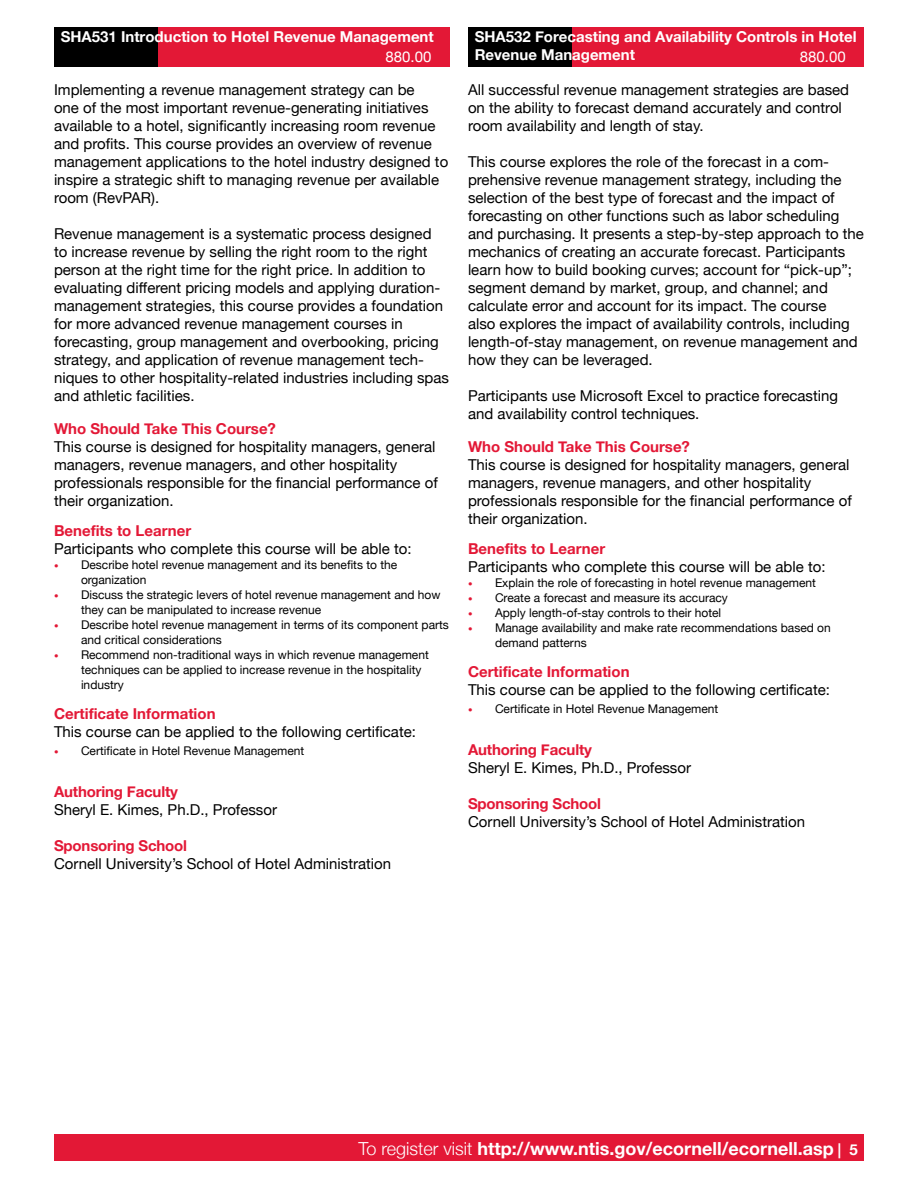
<style>
.page{position:relative;width:918px;height:1188px;background:#fff}
.page>*{position:absolute;margin:0;border:0;box-sizing:border-box;transform-origin:0 0}
.t1{font:700 18px "Helvetica Neue";color:#fff}
.t2{font:15px/18px "Helvetica Neue";color:#000}
.t3{font:700 15px "Helvetica Neue";color:#e31836}
.t4{font:700 15px/18px "Helvetica Neue";color:#fff}
.t5{font:15px "Helvetica Neue";color:#fff}
.t6{font:12px/15px "Helvetica Neue";color:#000}
.t7{font:9px/15px "Helvetica Neue";color:#e31836;text-align:justify}
.s1{font-weight:300}
.s2{font-size:15px}
</style>
<div class="page">
<div style="left:54px;top:1134px;width:810px;height:27px;background:#e31836"></div>
<div style="left:54px;top:27px;width:107px;height:40px;background:#000"></div>
<div style="left:159px;top:27px;width:291px;height:40px;background:#e31836"></div>
<div style="left:468px;top:27px;width:107px;height:40px;background:#000"></div>
<div style="left:573px;top:27px;width:291px;height:40px;background:#e31836"></div>
<p class="t4" style="left:61px;top:27px;width:375px">SHA531 Introduction to Hotel Revenue Management</p>
<p class="t4" style="left:475px;top:27px;width:383px;text-indent:60px">Forecasting and Availability Controls in Hotel<br>Revenue Management</p>
<p class="t2" style="left:468px;top:81px;width:383px">All successful revenue management strategies are based on the ability to forecast demand accurately and control room availability and length of stay.</p>
<p class="t2" style="left:468px;top:153px;width:397px">This course explores the role of the forecast in a com&shy;prehensive revenue management strategy, including the selection of the best type of forecast and the impact of forecasting on other functions such as labor scheduling and purchasing. It presents a step-by-step approach to the mechanics of creating an accurate forecast. Participants learn how to build booking curves; account for “pick-up”; segment demand by market, group, and channel; and calculate error and account for its impact. The course<br>also explores the impact of availability controls, including length-of-stay management, on revenue management and how they can be leveraged.</p>
<p class="t2" style="left:468px;top:387px;width:372px">Participants use Microsoft Excel to practice forecasting and availability control techniques.</p>
<p class="t3" style="left:468px;top:438px;width:223px">Who Should Take This Course?</p>
<p class="t2" style="left:468px;top:456px;width:385px">This course is designed for hospitality managers, general managers, revenue managers, and other hospitality professionals responsible for the financial performance of their organization.</p>
<p class="t3" style="left:468px;top:540px;width:139px">Benefits to Learner</p>
<p class="t2" style="left:468px;top:558px;width:359px">Participants who complete this course will be able to:</p>
<p class="t6" style="left:495px;top:575px;width:337px">Explain the role of forecasting in hotel revenue management Create a forecast and measure its accuracy<br>Apply length-of-stay controls to their hotel<br>Manage availability and make rate recommendations based on demand patterns</p>
<p class="t3" style="left:468px;top:663px;width:163px">Certificate Information</p>
<p class="t2" style="left:468px;top:681px;width:363px">This course can be applied to the following certificate:</p>
<p class="t6" style="left:495px;top:701px;width:225px">Certificate in Hotel Revenue Management</p>
<p class="t3" style="left:468px;top:741px;width:126px">Authoring Faculty</p>
<p class="t2" style="left:468px;top:759px;width:225px">Sheryl E. Kimes, Ph.D., Professor</p>
<p class="t3" style="left:468px;top:795px;width:135px">Sponsoring School</p>
<p class="t2" style="left:468px;top:813px;width:339px">Cornell University’s School of Hotel Administration</p>
<p class="t4" style="left:475px;top:27px;width:41px">SHA532</p>
<p class="t5" style="left:386px;top:48px;width:47px">880.00</p>
<p class="t5" style="left:800px;top:48px;width:47px">880.00</p>
<p class="t5" style="left:386px;top:50px;width:56px">$880.00</p>
<p class="t2" style="left:54px;top:81px;width:396px">Implementing a revenue management strategy can be<br>one of the most important revenue-generating initiatives available to a hotel, significantly increasing room revenue and profits. This course provides an overview of revenue management applications to the hotel industry designed to inspire a strategic shift to managing revenue per available room (RevPAR).</p>
<p class="t2" style="left:54px;top:225px;width:397px">Revenue management is a systematic process designed<br>to increase revenue by selling the right room to the right person at the right time for the right price. In addition to evaluating different pricing models and applying duration&shy;management strategies, this course provides a foundation for more advanced revenue management courses in forecasting, group management and overbooking, pricing strategy, and application of revenue management tech&shy;niques to other hospitality-related industries including spas and athletic facilities.</p>
<p class="t3" style="left:54px;top:420px;width:223px">Who Should Take This Course?</p>
<p class="t2" style="left:54px;top:438px;width:385px">This course is designed for hospitality managers, general managers, revenue managers, and other hospitality professionals responsible for the financial performance of their organization.</p>
<p class="t3" style="left:54px;top:522px;width:139px">Benefits to Learner</p>
<p class="t2" style="left:54px;top:540px;width:359px">Participants who complete this course will be able to:</p>
<p class="t6" style="left:81px;top:557px;width:369px">Describe hotel revenue management and its benefits to the organization<br>Discuss the strategic levers of hotel revenue management and how they can be manipulated to increase revenue<br>Describe hotel revenue management in terms of its component parts and critical considerations<br>Recommend non-traditional ways in which revenue management techniques can be applied to increase revenue in the hospitality industry</p>
<p class="t3" style="left:54px;top:705px;width:163px">Certificate Information</p>
<p class="t2" style="left:54px;top:723px;width:363px">This course can be applied to the following certificate:</p>
<p class="t6" style="left:81px;top:743px;width:225px">Certificate in Hotel Revenue Management</p>
<p class="t3" style="left:54px;top:783px;width:126px">Authoring Faculty</p>
<p class="t2" style="left:54px;top:801px;width:225px">Sheryl E. Kimes, Ph.D., Professor</p>
<p class="t3" style="left:54px;top:837px;width:135px">Sponsoring School</p>
<p class="t2" style="left:54px;top:855px;width:339px">Cornell University’s School of Hotel Administration</p>
<p class="t7" style="left:54px;top:558px;width:6px">•</p>
<p class="t7" style="left:54px;top:588px;width:6px">•</p>
<p class="t7" style="left:54px;top:618px;width:6px">•</p>
<p class="t7" style="left:54px;top:648px;width:6px">•</p>
<p class="t7" style="left:468px;top:576px;width:6px">• • • •</p>
<p class="t7" style="left:468px;top:702px;width:6px">•</p>
<p class="t7" style="left:54px;top:744px;width:6px">•</p>
<p class="t1" style="left:359px;top:1137px;width:484px"><span class="s1">To register visit</span> http://www.ntis.gov/ecornell/ecornell.asp <span class="s2">|</span></p>
</div>
